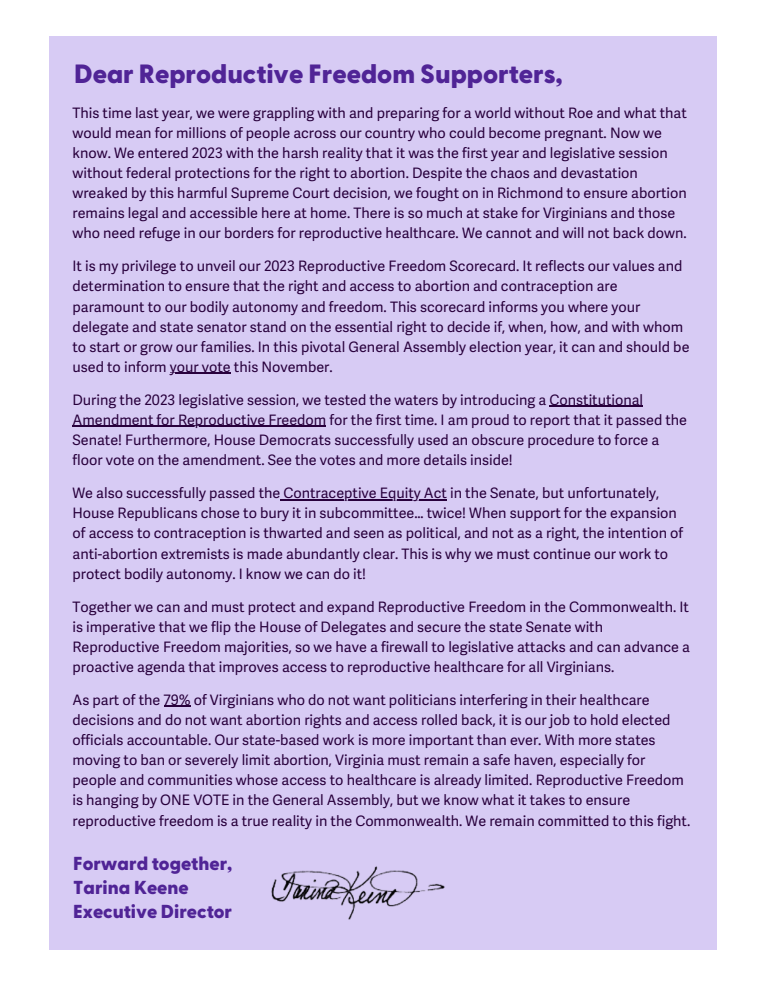
<style>
.page{position:relative;width:765px;height:990px;background:#fff}
.page>*{position:absolute;margin:0;border:0;box-sizing:border-box;transform-origin:0 0}
.t1{font:800 26.4px "Greycliff CF";color:#502496}
.t2{font:800 18.8px "Greycliff CF";color:#502496}
.t3{font:14.36px/20.1px "Adelle Sans";color:#28003c}
</style>
<div class="page">
<div style="left:49px;top:36px;width:667px;height:914px;background:#d7cbf4"></div>
<hr style="left:170px;top:373px;width:61px;height:1px;background:#28003c">
<hr style="left:550px;top:406px;width:93px;height:1px;background:#28003c">
<hr style="left:73px;top:426px;width:253px;height:1px;background:#28003c">
<hr style="left:280px;top:499px;width:167px;height:1px;background:#28003c">
<svg style="left:164px;top:706px;width:27px;height:1px"></svg>
<img style="left:271px;top:866px;width:174px;height:54px">
<p class="t1" style="left:74px;top:62px;width:490px">Dear Reproductive Freedom Supporters,</p>
<p class="t3" style="left:73px;top:103px;width:616px">This time last year, we were grappling with and preparing for a world without Roe and what that would mean for millions of people across our country who could become pregnant. Now we know. We entered 2023 with the harsh reality that it was the first year and legislative session without federal protections for the right to abortion. Despite the chaos and devastation wreaked by this harmful Supreme Court decision, we fought on in Richmond to ensure abortion remains legal and accessible here at home. There is so much at stake for Virginians and those who need refuge in our borders for reproductive healthcare. We cannot and will not back down.</p>
<p class="t3" style="left:73px;top:256px;width:619px">It is my privilege to unveil our 2023 Reproductive Freedom Scorecard. It reflects our values and determination to ensure that the right and access to abortion and contraception are paramount to our bodily autonomy and freedom. This scorecard informs you where your delegate and state senator stand on the essential right to decide if, when, how, and with whom to start or grow our families. In this pivotal General Assembly election year, it can and should be used to inform your vote this November.</p>
<p class="t3" style="left:73px;top:390px;width:616px">During the 2023 legislative session, we tested the waters by introducing a Constitutional Amendment for Reproductive Freedom for the first time. I am proud to report that it passed the Senate! Furthermore, House Democrats successfully used an obscure procedure to force a floor vote on the amendment. See the votes and more details inside!</p>
<p class="t3" style="left:73px;top:483px;width:612px">We also successfully passed the Contraceptive Equity Act in the Senate, but unfortunately, House Republicans chose to bury it in subcommittee… twice! When support for the expansion of access to contraception is thwarted and seen as political, and not as a right, the intention of anti-abortion extremists is made abundantly clear. This is why we must continue our work to protect bodily autonomy. I know we can do it!</p>
<p class="t3" style="left:73px;top:597px;width:619px">Together we can and must protect and expand Reproductive Freedom in the Commonwealth. It is imperative that we flip the House of Delegates and secure the state Senate with Reproductive Freedom majorities, so we have a firewall to legislative attacks and can advance a proactive agenda that improves access to reproductive healthcare for all Virginians.</p>
<p class="t3" style="left:73px;top:690px;width:619px">As part of the 79% of Virginians who do not want politicians interfering in their healthcare decisions and do not want abortion rights and access rolled back, it is our job to hold elected officials accountable. Our state-based work is more important than ever. With more states moving to ban or severely limit abortion, Virginia must remain a safe haven, especially for people and communities whose access to healthcare is already limited. Reproductive Freedom is hanging by ONE VOTE in the General Assembly, but we know what it takes to ensure reproductive freedom is a true reality in the Commonwealth. We remain committed to this fight.</p>
<p class="t2" style="left:73px;top:855px;width:161px">Forward together,</p>
<p class="t2" style="left:73px;top:879px;width:117px">Tarina Keene</p>
<p class="t2" style="left:73px;top:903px;width:160px">Executive Director</p>
</div>
